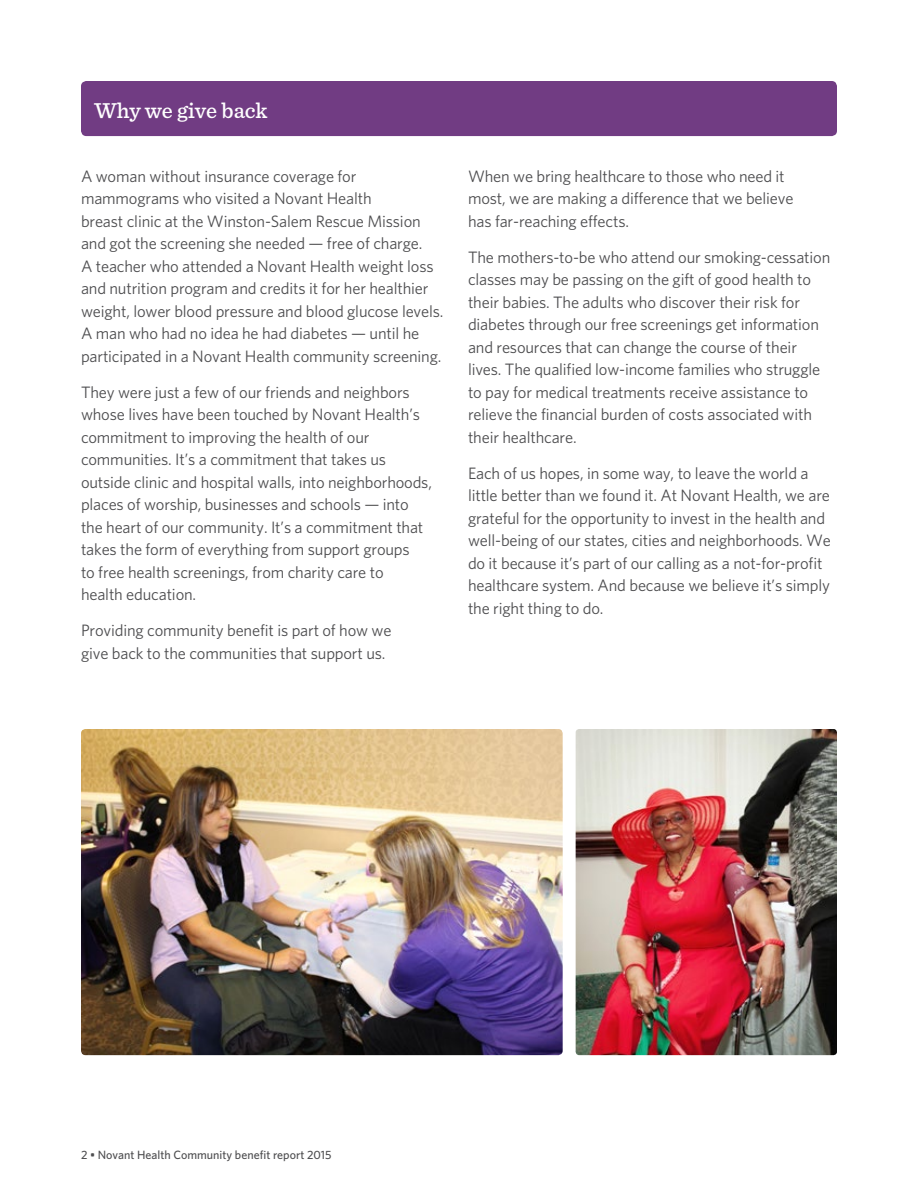
<style>
.page{position:relative;width:918px;height:1188px;background:#fff}
.page>*{position:absolute;margin:0;border:0;box-sizing:border-box;transform-origin:0 0}
.t1{font:500 22.5px "Sentinel";color:#fff}
.t2{font:16.5px/22.5px "Whitney";letter-spacing:-.01em;color:#4d4d4f}
.t3{font:500 12px "Whitney";color:#4d4d4f}
</style>
<div class="page">
<div style="left:81px;top:81px;width:756px;height:55px;background:#713c83;border-radius:5px"></div>
<img style="left:81px;top:729px;width:482px;height:326px">
<img style="left:576px;top:729px;width:261px;height:326px">
<h1 class="t1" style="left:94px;top:93px;width:175px">Why we give back</h1>
<p class="t2" style="left:81px;top:164px;width:364px">A woman without insurance coverage for mammograms who visited a Novant Health<br>breast clinic at the Winston-Salem Rescue Mission and got the screening she needed — free of charge.<br>A teacher who attended a Novant Health weight loss and nutrition program and credits it for her healthier weight, lower blood pressure and blood glucose levels.<br>A man who had no idea he had diabetes — until he participated in a Novant Health community screening.</p>
<p class="t2" style="left:81px;top:380px;width:353px">They were just a few of our friends and neighbors whose lives have been touched by Novant Health’s commitment to improving the health of our communities. It’s a commitment that takes us outside clinic and hospital walls, into neighborhoods, places of worship, businesses and schools — into the heart of our community. It’s a commitment that takes the form of everything from support groups<br>to free health screenings, from charity care to<br>health education.</p>
<p class="t2" style="left:81px;top:619px;width:312px">Providing community benefit is part of how we give back to the communities that support us.</p>
<p class="t2" style="left:468px;top:164px;width:327px">When we bring healthcare to those who need it most, we are making a difference that we believe has far-reaching effects.</p>
<p class="t2" style="left:468px;top:245px;width:364px">The mothers-to-be who attend our smoking-cessation classes may be passing on the gift of good health to their babies. The adults who discover their risk for diabetes through our free screenings get information and resources that can change the course of their lives. The qualified low-income families who struggle to pay for medical treatments receive assistance to relieve the financial burden of costs associated with their healthcare.</p>
<p class="t2" style="left:468px;top:461px;width:365px">Each of us hopes, in some way, to leave the world a little better than we found it. At Novant Health, we are grateful for the opportunity to invest in the health and well-being of our states, cities and neighborhoods. We do it because it’s part of our calling as a not-for-profit healthcare system. And because we believe it’s simply the right thing to do.</p>
<p class="t3" style="left:81px;top:1147px;width:252px">2 • Novant Health Community benefit report 2015</p>
</div>
